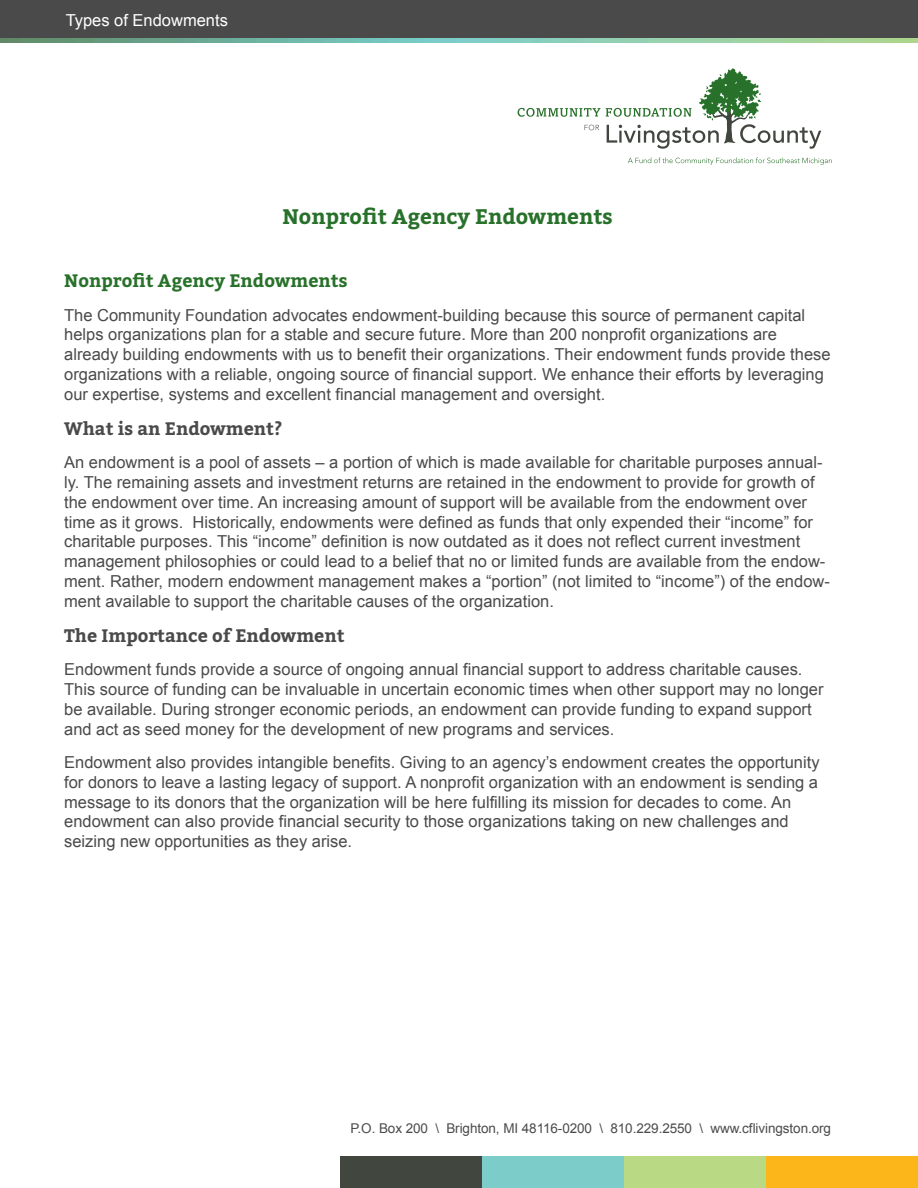
<style>
.page{position:relative;width:918px;height:1188px;background:#fff}
.page>*{position:absolute;margin:0;border:0;box-sizing:border-box;transform-origin:0 0}
.t1{font:700 21px "Bitter";color:#28712a}
.t2{font:700 18px "Bitter";color:#4b4a4a}
.t3{font:700 18px "Bitter";color:#28712a}
.t4{font:16.5px/19.8px "Arial";color:#4b4a4a}
.t5{font:16.5px "Arial";color:#fff}
.t6{font:13.5px "Arial";letter-spacing:-.005em;color:#4b4b4b}
</style>
<div class="page">
<div style="left:0;top:0;width:918px;height:40px;background:#4b4a4a"></div>
<div style="left:766px;top:1157px;width:152px;height:31px;background:#fcb61a"></div>
<div style="left:624px;top:1157px;width:142px;height:31px;background:#bad985"></div>
<div style="left:482px;top:1157px;width:142px;height:31px;background:#7cccc9"></div>
<div style="left:340px;top:1157px;width:142px;height:31px;background:#41463e"></div>
<svg style="left:518px;top:68px;width:303px;height:81px"></svg>
<svg style="left:628px;top:157px;width:204px;height:8px"></svg>
<img style="left:0;top:38px;width:918px;height:5px">
<p class="t5" style="left:66px;top:10px;width:164px">Types of Endowments</p>
<p class="t1" style="left:282px;top:203px;width:332px">Nonprofit Agency Endowments</p>
<p class="t3" style="left:64px;top:269px;width:285px">Nonprofit Agency Endowments</p>
<p class="t4" style="left:64px;top:305px;width:768px">The Community Foundation advocates endowment-building because this source of permanent capital helps organizations plan for a stable and secure future. More than 200 nonprofit organizations are already building endowments with us to benefit their organizations. Their endowment funds provide these organizations with a reliable, ongoing source of financial support. We enhance their efforts by leveraging our expertise, systems and excellent financial management and oversight.</p>
<p class="t2" style="left:64px;top:417px;width:220px">What is an Endowment?</p>
<p class="t4" style="left:64px;top:453px;width:767px">An endowment is a pool of assets – a portion of which is made available for charitable purposes annual&shy;ly. The remaining assets and investment returns are retained in the endowment to provide for growth of the endowment over time. An increasing amount of support will be available from the endowment over time as it grows. Historically, endowments were defined as funds that only expended their “income” for charitable purposes. This “income” definition is now outdated as it does not reflect current investment management philosophies or could lead to a belief that no or limited funds are available from the endow&shy;ment. Rather, modern endowment management makes a “portion” (not limited to “income”) of the endow&shy;ment available to support the charitable causes of the organization.</p>
<p class="t2" style="left:64px;top:624px;width:282px">The Importance of Endowment</p>
<p class="t4" style="left:64px;top:660px;width:761px">Endowment funds provide a source of ongoing annual financial support to address charitable causes.<br>This source of funding can be invaluable in uncertain economic times when other support may no longer be available. During stronger economic periods, an endowment can provide funding to expand support and act as seed money for the development of new programs and services.</p>
<p class="t4" style="left:64px;top:752px;width:757px">Endowment also provides intangible benefits. Giving to an agency’s endowment creates the opportunity for donors to leave a lasting legacy of support. A nonprofit organization with an endowment is sending a message to its donors that the organization will be here fulfilling its mission for decades to come. An endowment can also provide financial security to those organizations taking on new challenges and seizing new opportunities as they arise.</p>
<p class="t6" style="left:350px;top:1119px;width:482px">P.O. Box 200 \ Brighton, MI 48116-0200 \ 810.229.2550 \ www.cflivingston.org</p>
</div>
